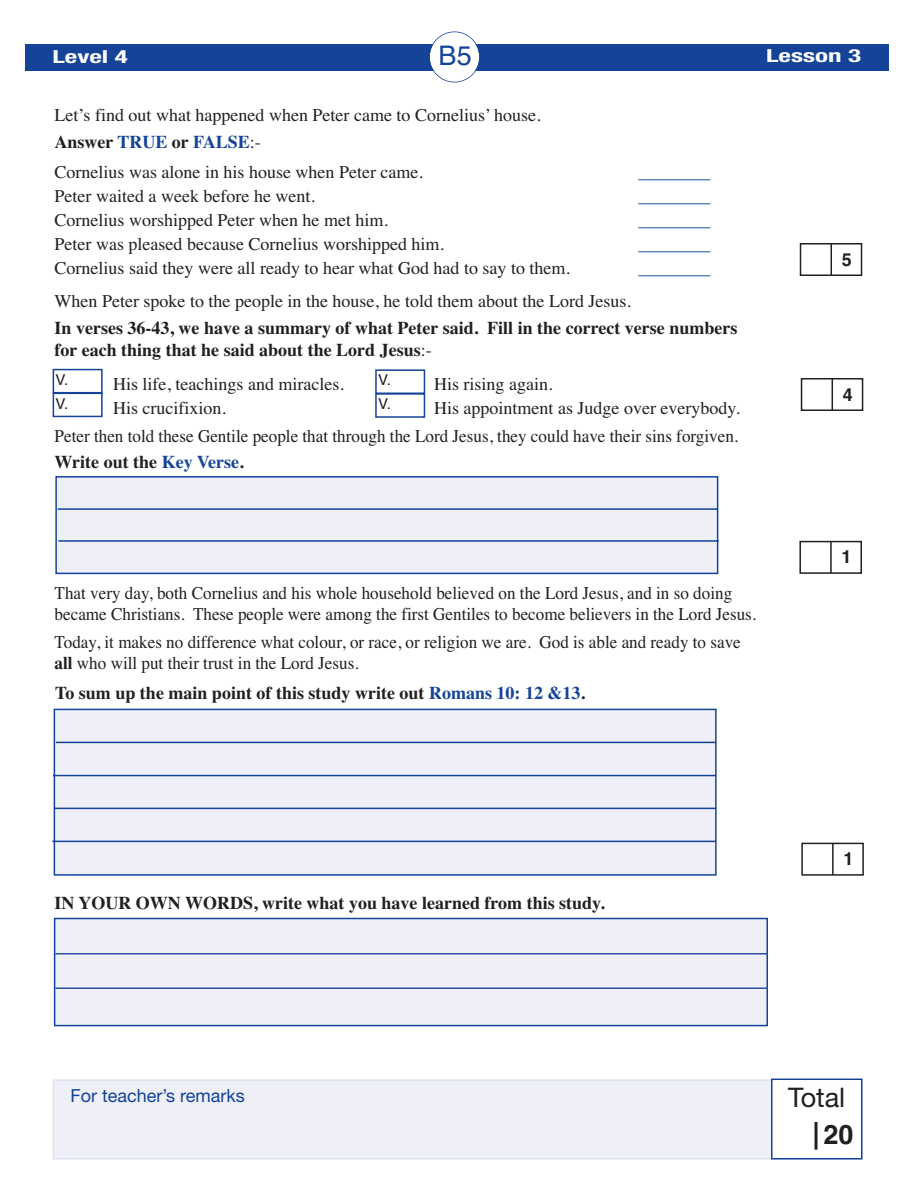
<style>
.page{position:relative;width:918px;height:1188px;background:#fff}
.page>*{position:absolute;margin:0;border:0;box-sizing:border-box;transform-origin:0 0}
.t1{font:27px "Helvetica Neue";color:#231f20}
.t2{font:27px "Helvetica";color:#154398}
.t3{font:700 27px "Helvetica";color:#231f20}
.t4{font:18px/27.6px "Times";color:#231f20}
.t5{font:18px/21.6px "Times";color:#231f20;scale:.95 1}
.t6{font:700 18px/21.6px "Times";color:#231f20}
.t7{font:18px "Times";color:#154398}
.t8{font:18px "Helvetica Neue";color:#154398}
.t9{font:700 condensed 18px "Helvetica Neue";color:#fff;scale:1.5 1}
.t10{font:700 18px "Helvetica";color:#231f20}
.t11{font:15px/23.7px "Helvetica";color:#231f20}
.s1{font-weight:700}
.s2{font-weight:700;color:#154398}
.s3{font-weight:400}
.s4{color:#154398}
</style>
<div class="page">
<div style="left:26px;top:44px;width:864px;height:27px;background:#154398"></div>
<div style="left:430px;top:32px;width:49px;height:50px;background:#fff;border-radius:50%"></div>
<div style="left:429px;top:31px;width:51px;height:51px;border:2px solid #154398;border-radius:50%"></div>
<div style="left:54px;top:1081px;width:807px;height:77px;background:#eeeff7"></div>
<div style="left:52px;top:1079px;width:810px;height:81px;border:2px solid #dfe1f0"></div>
<div style="left:773px;top:1080px;width:88px;height:78px;background:#fff"></div>
<div style="left:771px;top:1079px;width:91px;height:81px;border:2px solid #154398"></div>
<hr style="left:815px;top:1122px;width:3px;height:28px;background:#231f20">
<svg style="left:799px;top:243px;width:64px;height:33px"></svg>
<div style="left:840px;top:250px;width:18px;height:18px;background:#fff"></div>
<svg style="left:800px;top:378px;width:64px;height:33px"></svg>
<div style="left:841px;top:385px;width:18px;height:18px;background:#fff"></div>
<div style="left:53px;top:369px;width:50px;height:24px;border:2px solid #154398"></div>
<div style="left:53px;top:393px;width:50px;height:24px;border:2px solid #154398"></div>
<div style="left:375px;top:369px;width:50px;height:25px;border:2px solid #154398"></div>
<div style="left:375px;top:393px;width:50px;height:25px;border:2px solid #154398"></div>
<svg style="left:799px;top:540px;width:63px;height:34px"></svg>
<div style="left:840px;top:548px;width:18px;height:18px;background:#fff"></div>
<svg style="left:55px;top:476px;width:664px;height:99px;background:#dfe3f0"></svg>
<svg style="left:801px;top:842px;width:63px;height:34px"></svg>
<div style="left:842px;top:850px;width:18px;height:18px;background:#fff"></div>
<svg style="left:52px;top:708px;width:665px;height:168px;background:#e1e5f1"></svg>
<div style="left:55px;top:919px;width:711px;height:106px;background:#eeeff7"></div>
<div style="left:54px;top:918px;width:714px;height:108px;border:2px solid #154398"></div>
<hr style="left:55px;top:953px;width:713px;height:2px;background:#2d509f">
<hr style="left:55px;top:987px;width:713px;height:2px;background:#2d509f">
<p class="t9" style="left:52px;top:46px;width:52px">Level 4</p>
<h1 class="t2" style="left:439px;top:45px;width:35px">B5</h1>
<p class="t9" style="left:766px;top:46px;width:65px">Lesson 3</p>
<p class="t4" style="left:55px;top:103px;width:488px">Let’s find out what happened when Peter came to Cornelius’ house.<br><span class="s1">Answer</span> <span class="s2">TRUE</span> <span class="s1">or</span> <span class="s2">FALSE</span>:-</p>
<p class="t4" style="left:55px;top:160px;width:370px">Cornelius was alone in his house when Peter came.</p>
<p class="t4" style="left:55px;top:184px;width:262px">Peter waited a week before he went.</p>
<p class="t4" style="left:55px;top:208px;width:335px">Cornelius worshipped Peter when he met him.</p>
<p class="t4" style="left:55px;top:232px;width:391px">Peter was pleased because Cornelius worshipped him.</p>
<p class="t4" style="left:55px;top:256px;width:517px">Cornelius said they were all ready to hear what God had to say to them.</p>
<p class="t7" style="left:639px;top:166px;width:73px">________</p>
<p class="t7" style="left:639px;top:190px;width:73px">________</p>
<p class="t7" style="left:639px;top:214px;width:73px">________</p>
<p class="t7" style="left:639px;top:238px;width:73px">________</p>
<p class="t7" style="left:639px;top:262px;width:73px">________</p>
<p class="t4" style="left:55px;top:288px;width:578px">When Peter spoke to the people in the house, he told them about the Lord Jesus.</p>
<p class="t6" style="left:55px;top:319px;width:684px">In verses 36-43, we have a summary of what Peter said. Fill in the correct verse numbers for each thing that he said about the Lord Jesus<span class="s3">:-</span></p>
<p class="t4" style="left:113px;top:372px;width:232px">His life, teachings and miracles.</p>
<p class="t4" style="left:434px;top:372px;width:120px">His rising again.</p>
<p class="t4" style="left:113px;top:396px;width:114px">His crucifixion.</p>
<p class="t4" style="left:434px;top:396px;width:307px">His appointment as Judge over everybody.</p>
<p class="t11" style="left:56px;top:369px;width:14px">V.<br>V.</p>
<p class="t11" style="left:378px;top:370px;width:14px">V.<br>V.</p>
<p class="t5" style="left:55px;top:425px;width:721px;line-height:25.5px">Peter then told these Gentile people that through the Lord Jesus, they could have their sins forgiven.<br><span class="s1">Write out the</span> <span class="s2">Key Verse</span><span class="s1">.</span></p>
<p class="t5" style="left:55px;top:583px;width:740px">That very day, both Cornelius and his whole household believed on the Lord Jesus, and in so doing became Christians. These people were among the first Gentiles to become believers in the Lord Jesus.</p>
<p class="t5" style="left:55px;top:633px;width:724px">Today, it makes no difference what colour, or race, or religion we are. God is able and ready to save <span class="s1">all</span> who will put their trust in the Lord Jesus.</p>
<p class="t6" style="left:55px;top:683px;width:531px">To sum up the main point of this study write out <span class="s4">Romans 10: 12 &amp;13</span>.</p>
<p class="t6" style="left:55px;top:893px;width:552px">IN YOUR OWN WORDS, write what you have learned from this study.</p>
<p class="t10" style="left:842px;top:253px;width:12px">5</p>
<p class="t10" style="left:843px;top:388px;width:12px">4</p>
<p class="t10" style="left:841px;top:551px;width:12px">1</p>
<p class="t10" style="left:843px;top:852px;width:12px">1</p>
<p class="t8" style="left:70px;top:1089px;width:176px">For teacher’s remarks</p>
<h1 class="t1" style="left:788px;top:1088px;width:58px">Total</h1>
<h1 class="t3" style="left:824px;top:1125px;width:32px">20</h1>
</div>
